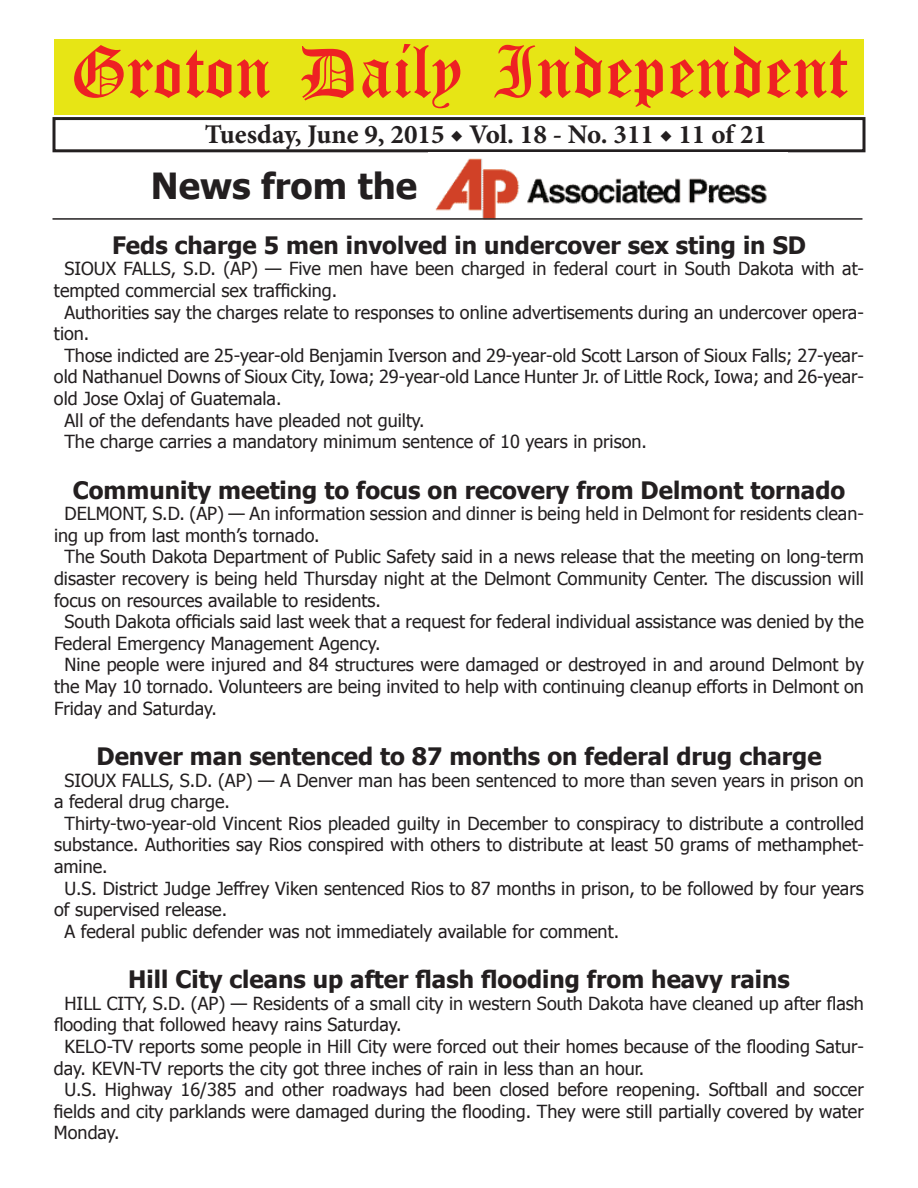
<style>
.page{position:relative;width:918px;height:1188px;background:#fff}
.page>*{position:absolute;margin:0;border:0;box-sizing:border-box;transform-origin:0 0}
.t1{font:54px "Old English Five";color:#ee2123}
.t2{font:700 36px "Tahoma";color:#231f20}
.t3{font:700 27px "Minion Pro";color:#231f20}
.t4{font:700 24px "Tahoma";color:#231f20}
.t5{font:18px "Tahoma";color:#231f20}
</style>
<div class="page">
<div style="left:52px;top:117px;width:814px;height:35px;border:3px solid #231f20"></div>
<div style="left:54px;top:40px;width:810px;height:75px;background:#e7e515"></div>
<img style="left:435px;top:158px;width:332px;height:60px">
<hr style="left:52px;top:218px;width:810px;height:2px;background:#231f20">
<h1 class="t1" style="left:70px;top:47px;width:779px">Groton Daily Independent</h1>
<h3 class="t3" style="left:205px;top:116px;width:564px">Tuesday, June 9, 2015 ◆ Vol. 18 - No. 311 ◆ 11 of 21</h3>
<h2 class="t2" style="left:151px;top:161px;width:268px">News from the</h2>
<h3 class="t4" style="left:112px;top:228px;width:695px">Feds charge 5 men involved in undercover sex sting in SD</h3>
<p class="t5" style="left:64px;top:257px;width:801px">SIOUX FALLS, S.D. (AP) — Five men have been charged in federal court in South Dakota with at-</p>
<p class="t5" style="left:54px;top:278px;width:285px">tempted commercial sex trafficking.</p>
<p class="t5" style="left:64px;top:300px;width:801px">Authorities say the charges relate to responses to online advertisements during an undercover opera-</p>
<p class="t5" style="left:54px;top:322px;width:37px">tion.</p>
<p class="t5" style="left:64px;top:343px;width:801px">Those indicted are 25-year-old Benjamin Iverson and 29-year-old Scott Larson of Sioux Falls; 27-year-</p>
<p class="t5" style="left:54px;top:365px;width:811px">old Nathanuel Downs of Sioux City, Iowa; 29-year-old Lance Hunter Jr. of Little Rock, Iowa; and 26-year-</p>
<p class="t5" style="left:54px;top:386px;width:229px">old Jose Oxlaj of Guatemala.</p>
<p class="t5" style="left:64px;top:408px;width:362px">All of the defendants have pleaded not guilty.</p>
<p class="t5" style="left:64px;top:430px;width:584px">The charge carries a mandatory minimum sentence of 10 years in prison.</p>
<h3 class="t4" style="left:73px;top:473px;width:774px">Community meeting to focus on recovery from Delmont tornado</h3>
<p class="t5" style="left:64px;top:502px;width:801px">DELMONT, S.D. (AP) — An information session and dinner is being held in Delmont for residents clean-</p>
<p class="t5" style="left:54px;top:523px;width:267px">ing up from last month’s tornado.</p>
<p class="t5" style="left:64px;top:545px;width:801px">The South Dakota Department of Public Safety said in a news release that the meeting on long-term</p>
<p class="t5" style="left:54px;top:566px;width:812px">disaster recovery is being held Thursday night at the Delmont Community Center. The discussion will</p>
<p class="t5" style="left:54px;top:588px;width:328px">focus on resources available to residents.</p>
<p class="t5" style="left:64px;top:610px;width:801px">South Dakota officials said last week that a request for federal individual assistance was denied by the</p>
<p class="t5" style="left:54px;top:631px;width:328px">Federal Emergency Management Agency.</p>
<p class="t5" style="left:64px;top:653px;width:801px">Nine people were injured and 84 structures were damaged or destroyed in and around Delmont by</p>
<p class="t5" style="left:54px;top:674px;width:812px">the May 10 tornado. Volunteers are being invited to help with continuing cleanup efforts in Delmont on</p>
<p class="t5" style="left:54px;top:696px;width:164px">Friday and Saturday.</p>
<h3 class="t4" style="left:97px;top:739px;width:727px">Denver man sentenced to 87 months on federal drug charge</h3>
<p class="t5" style="left:64px;top:768px;width:801px">SIOUX FALLS, S.D. (AP) — A Denver man has been sentenced to more than seven years in prison on</p>
<p class="t5" style="left:54px;top:790px;width:178px">a federal drug charge.</p>
<p class="t5" style="left:64px;top:811px;width:801px">Thirty-two-year-old Vincent Rios pleaded guilty in December to conspiracy to distribute a controlled</p>
<p class="t5" style="left:54px;top:833px;width:812px">substance. Authorities say Rios conspired with others to distribute at least 50 grams of methamphet-</p>
<p class="t5" style="left:54px;top:854px;width:55px">amine.</p>
<p class="t5" style="left:64px;top:876px;width:801px">U.S. District Judge Jeffrey Viken sentenced Rios to 87 months in prison, to be followed by four years</p>
<p class="t5" style="left:54px;top:898px;width:175px">of supervised release.</p>
<p class="t5" style="left:64px;top:919px;width:556px">A federal public defender was not immediately available for comment.</p>
<h3 class="t4" style="left:128px;top:963px;width:663px">Hill City cleans up after flash flooding from heavy rains</h3>
<p class="t5" style="left:64px;top:991px;width:801px">HILL CITY, S.D. (AP) — Residents of a small city in western South Dakota have cleaned up after flash</p>
<p class="t5" style="left:54px;top:1013px;width:349px">flooding that followed heavy rains Saturday.</p>
<p class="t5" style="left:64px;top:1034px;width:801px">KELO-TV reports some people in Hill City were forced out their homes because of the flooding Satur-</p>
<p class="t5" style="left:54px;top:1056px;width:592px">day. KEVN-TV reports the city got three inches of rain in less than an hour.</p>
<p class="t5" style="left:64px;top:1078px;width:801px">U.S. Highway 16/385 and other roadways had been closed before reopening. Softball and soccer</p>
<p class="t5" style="left:54px;top:1099px;width:811px">fields and city parklands were damaged during the flooding. They were still partially covered by water</p>
<p class="t5" style="left:54px;top:1121px;width:67px">Monday.</p>
</div>
